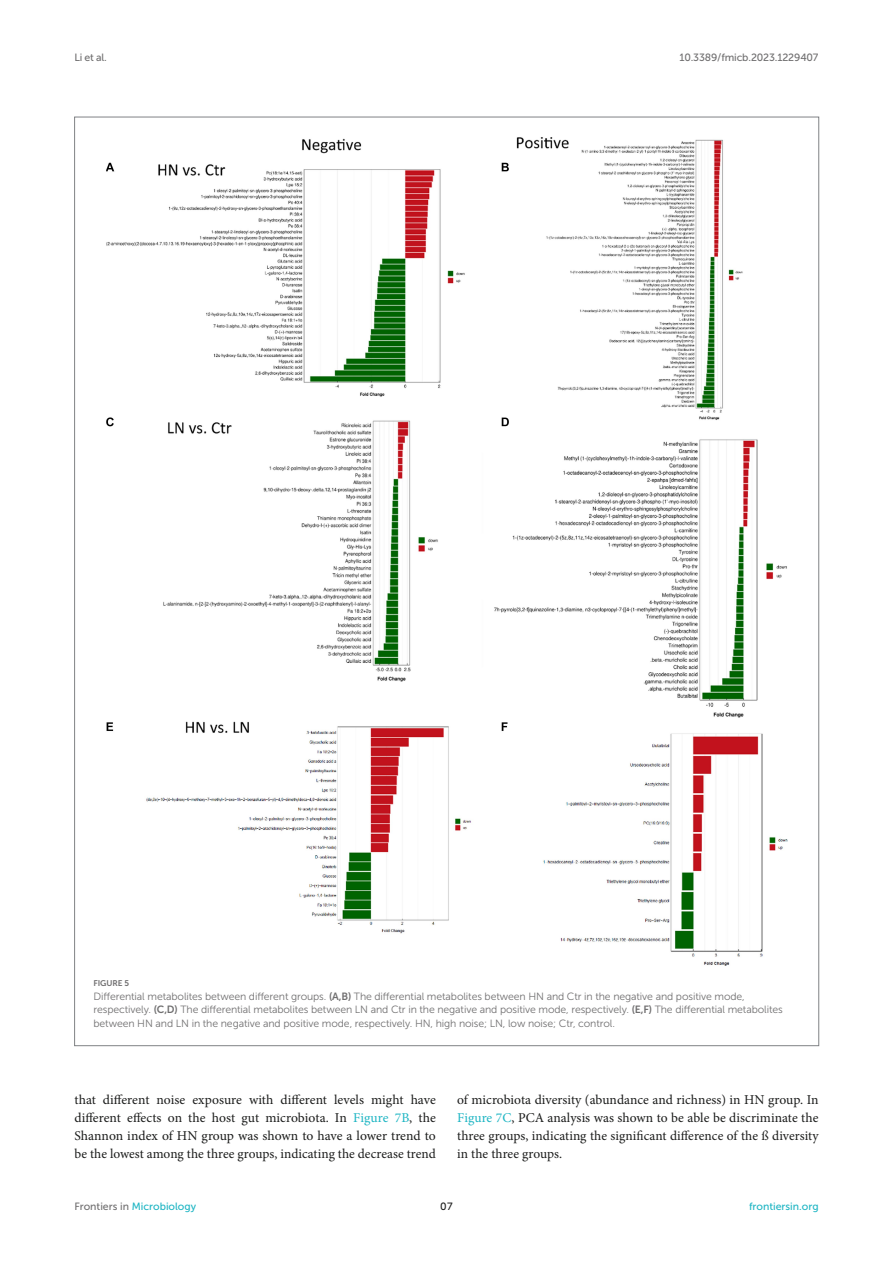
<style>
.page{position:relative;width:893px;height:1263px;background:#fff}
.page>*{position:absolute;margin:0;border:0;box-sizing:border-box;transform-origin:0 0}
.TEXT{font:13.5px/18px "Minion Pro";letter-spacing:.005em;color:#1b1c1b;text-align:justify}
.FIG_LEG{font:10.5px/13.5px "Museo Sans 300";letter-spacing:-.01em;color:#706f70}
.t1{font:10.5px "Museo Sans 500";color:#1db5c3}
.t2{font:10.5px "Museo Sans 500";letter-spacing:-.015em;color:#706f70}
.t3{font:10.5px "Museo Sans 500";color:#1b1c1b}
.FIG_HD{font:8.25px "Museo Sans 700";letter-spacing:-.01em;color:#706f70}
.s1{font-family:"Museo Sans 700"}
.s2{color:#1db5c3}
.s3{color:#706f70}
</style>
<div class="page">
<img style="left:106px;top:137px;width:682px;height:829px">
<p class="t2" style="left:74px;top:51px;width:34px">Li et al.</p>
<p class="t2" style="left:679px;top:51px;width:141px">10.3389/fmicb.2023.1229407</p>
<p class="FIG_HD" style="left:94px;top:979px;width:37px">FIGURE 5</p>
<p class="FIG_LEG" style="left:94px;top:989px;width:691px">Differential metabolites between different groups. <span class="s1">(A,B)</span> The differential metabolites between HN and Ctr in the negative and positive mode, respectively. <span class="s1">(C,D)</span> The differential metabolites between LN and Ctr in the negative and positive mode, respectively. <span class="s1">(E,F)</span> The differential metabolites between HN and LN in the negative and positive mode, respectively. HN, high noise; LN, low noise; Ctr, control.</p>
<p class="TEXT" style="left:74px;top:1091px;width:363px">that different noise exposure with different levels might have different effects on the host gut microbiota. In <span class="s2">Figure 7B</span>, the Shannon index of HN group was shown to have a lower trend to be the lowest among the three groups, indicating the decrease trend</p>
<p class="TEXT" style="left:457px;top:1091px;width:363px">of microbiota diversity (abundance and richness) in HN group. In <span class="s2">Figure 7C</span>, PCA analysis was shown to be able be discriminate the three groups, indicating the significant difference of the ß diversity in the three groups.</p>
<p class="t1" style="left:74px;top:1200px;width:123px"><span class="s3">Frontiers in</span> Microbiology</p>
<p class="t3" style="left:440px;top:1200px;width:14px">07</p>
<p class="t1" style="left:749px;top:1200px;width:71px">frontiersin.org</p>
</div>
